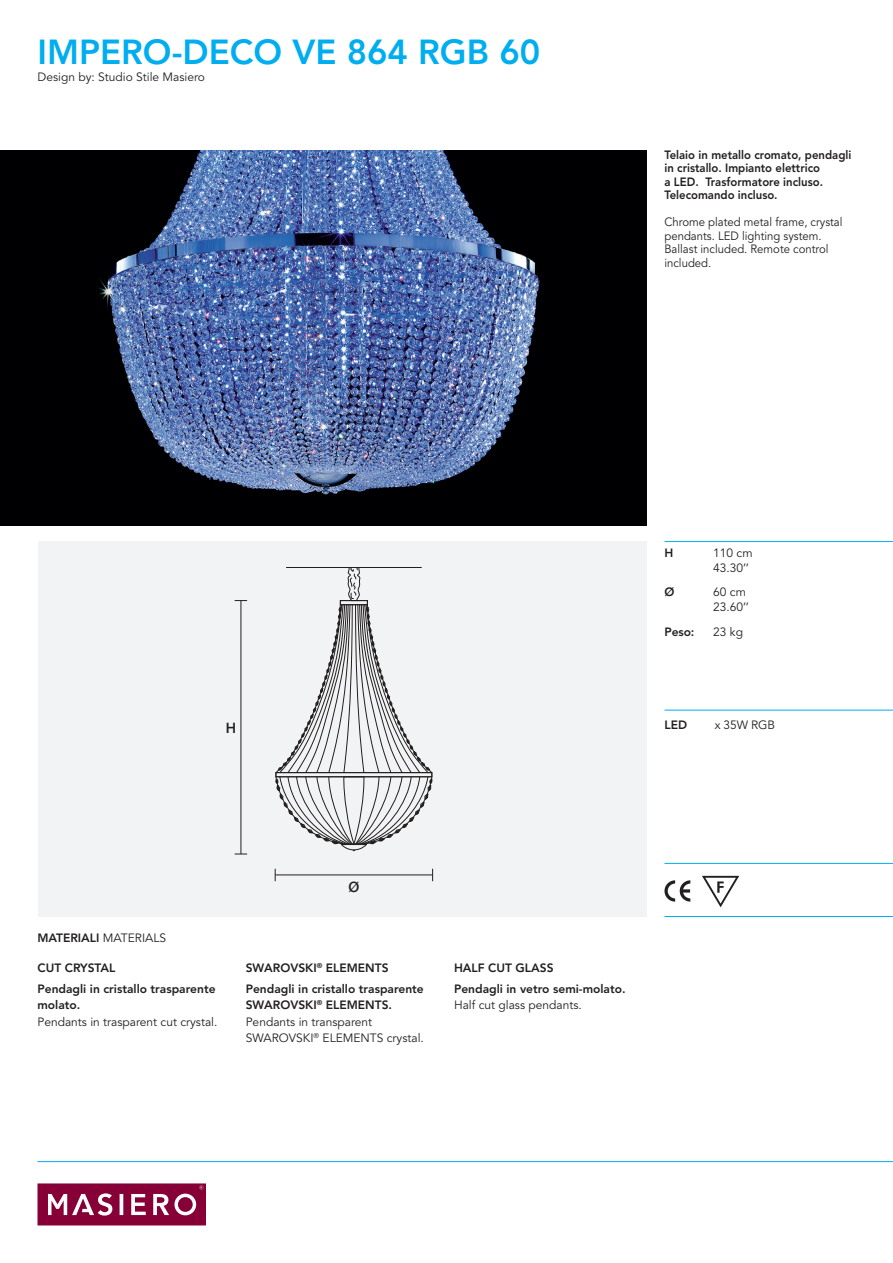
<style>
.page{position:relative;width:893px;height:1263px;background:#fff}
.page>*{position:absolute;margin:0;border:0;box-sizing:border-box;transform-origin:0 0}
.t1{font:800 34.5px "Avenir LT Std";color:#00aeef}
.t2{font:500 14.4px "Helvetica Neue LT Std";color:#231f20}
.t3{font:800 12px/16.5px "Avenir LT Std";color:#231f20}
.t4{font:12px "Avenir LT Std";color:#231f20}
.t5{font:800 12px/13.5px "Avenir LT Std";color:#231f20;scale:.94 1}
.t6{font:12px/13.5px "Avenir LT Std";color:#231f20;scale:.94 1}
.s1{font-weight:400}
</style>
<div class="page">
<svg style="left:38px;top:1183px;width:168px;height:42px;background:#9c2f5c"></svg>
<hr style="left:664px;top:710px;width:229px;height:1px;background:#00aeef">
<hr style="left:664px;top:863px;width:229px;height:1px;background:#00aeef">
<hr style="left:665px;top:541px;width:228px;height:1px;background:#00aeef">
<hr style="left:664px;top:916px;width:229px;height:1px;background:#00aeef">
<hr style="left:38px;top:1161px;width:855px;height:1px;background:#00aeef">
<svg style="left:664px;top:876px;width:75px;height:31px"></svg>
<img style="left:0;top:150px;width:646px;height:375px">
<div style="left:38px;top:542px;width:608px;height:375px;background:#f2f3f4"></div>
<hr style="left:275px;top:874px;width:158px;height:1px;background:#231f20">
<svg style="left:275px;top:869px;width:1px;height:12px"></svg>
<svg style="left:432px;top:869px;width:1px;height:12px"></svg>
<hr style="left:241px;top:601px;width:1px;height:253px;background:#231f20">
<svg style="left:235px;top:600px;width:12px;height:1px"></svg>
<svg style="left:235px;top:854px;width:12px;height:1px"></svg>
<svg style="left:275px;top:568px;width:158px;height:284px"></svg>
<hr style="left:286px;top:567px;width:136px;height:1px;background:#231f20">
<p class="t1" style="left:38px;top:31px;width:504px">IMPERO-DECO VE 864 RGB 60</p>
<p class="t4" style="left:38px;top:70px;width:169px">Design by: Studio Stile Masiero</p>
<p class="t5" style="left:664px;top:148px;width:200px">Telaio in metallo cromato, pendagli in cristallo. Impianto elettrico<br>a LED. Trasformatore incluso.<br>Telecomando incluso.</p>
<p class="t6" style="left:664px;top:216px;width:191px">Chrome plated metal frame, crystal</p>
<p class="t6" style="left:664px;top:229px;width:169px">pendants. LED lighting system.</p>
<p class="t6" style="left:664px;top:243px;width:176px">Ballast included. Remote control included.</p>
<p class="t2" style="left:226px;top:719px;width:12px">H</p>
<p class="t3" style="left:664px;top:545px;width:10px">H</p>
<p class="t4" style="left:713px;top:546px;width:41px">110 cm</p>
<p class="t4" style="left:713px;top:561px;width:37px">43.30’’</p>
<p class="t3" style="left:664px;top:584px;width:11px">Ø</p>
<p class="t4" style="left:713px;top:585px;width:34px">60 cm</p>
<p class="t4" style="left:713px;top:600px;width:37px">23.60’’</p>
<p class="t3" style="left:664px;top:623px;width:31px">Peso:</p>
<p class="t4" style="left:713px;top:624px;width:31px">23 kg</p>
<p class="t3" style="left:664px;top:716px;width:24px">LED</p>
<p class="t4" style="left:715px;top:718px;width:62px">x 35W RGB</p>
<p class="t2" style="left:348px;top:878px;width:12px">Ø</p>
<p class="t3" style="left:38px;top:930px;width:130px">MATERIALI <span class="s1">MATERIALS</span></p>
<p class="t3" style="left:38px;top:960px;width:79px">CUT CRYSTAL</p>
<p class="t3" style="left:246px;top:960px;width:144px">SWAROVSKI<sup>®</sup> ELEMENTS</p>
<p class="t3" style="left:454px;top:960px;width:101px">HALF CUT GLASS</p>
<p class="t3" style="left:38px;top:980px;width:180px">Pendagli in cristallo trasparente molato.</p>
<p class="t4" style="left:38px;top:1015px;width:181px">Pendants in trasparent cut crystal.</p>
<p class="t3" style="left:246px;top:980px;width:180px">Pendagli in cristallo trasparente<br>SWAROVSKI<sup>®</sup> ELEMENTS.<br><span class="s1">Pendants in transparent<br>SWAROVSKI</span><sup>®</sup> <span class="s1">ELEMENTS crystal.</span></p>
<p class="t3" style="left:454px;top:980px;width:173px">Pendagli in vetro semi-molato.</p>
<p class="t4" style="left:454px;top:998px;width:129px">Half cut glass pendants.</p>
</div>
